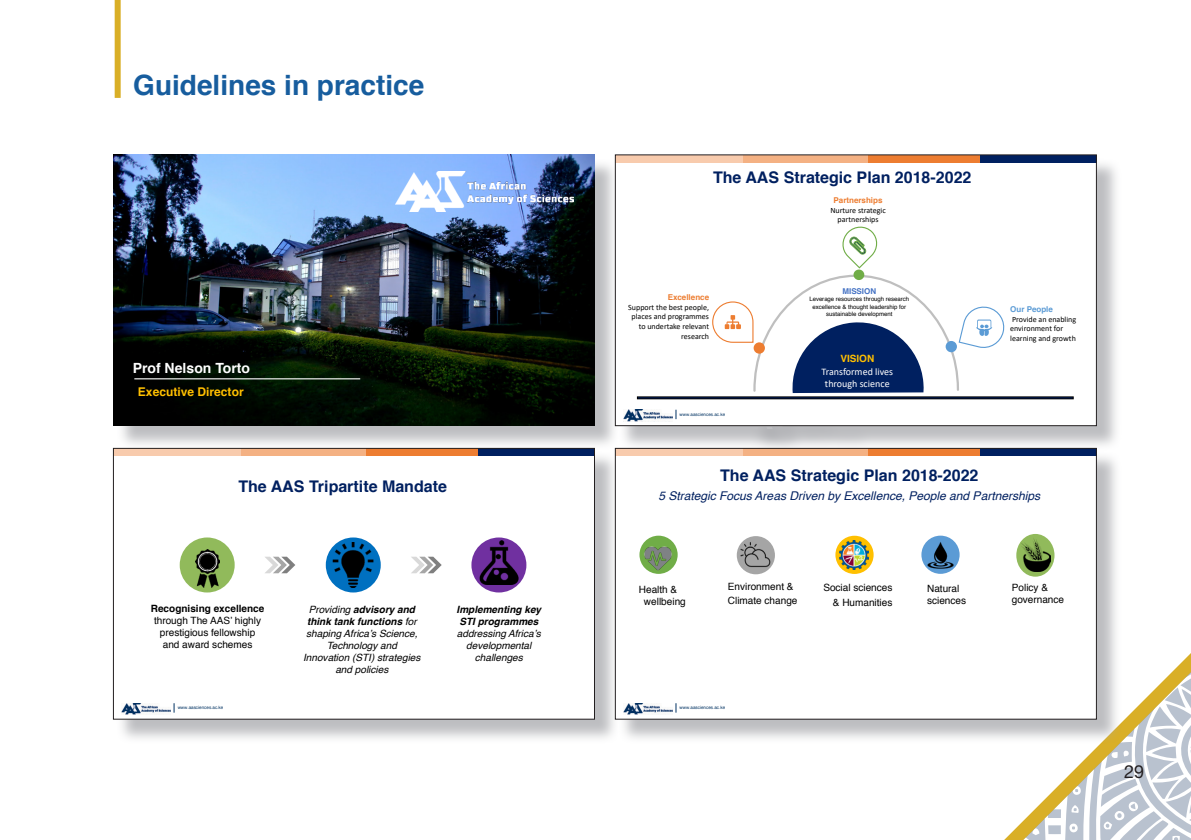
<style>
.page{position:relative;width:1191px;height:840px;background:#fff}
.page>*{position:absolute;margin:0;border:0;box-sizing:border-box;transform-origin:0 0}
.t1{font:700 28px "Helvetica";color:#175d9e}
.t2{font:18px "Helvetica Neue LT Std";color:#231f20}
.t3{font:700 16px "Helvetica";color:#002060}
.t4{font:700 14px "Helvetica";color:#fff}
.t5{font:italic 12px "Helvetica";color:#002060}
.t6{font:700 12px "Helvetica";color:#ffc000}
.t7{font:italic 10px/12px "Helvetica";color:#000;text-align:center}
.t8{font:10px/12px "Helvetica";color:#000}
.t9{font:10px/12.2px "Calibri";color:#fff;text-align:center}
.t10{font:8px/9.4px "Calibri";color:#000;text-align:center}
.t11{font:700 8px "Helvetica";letter-spacing:.005em;color:#4472c4}
.t12{font:6px/7.2px "Helvetica";letter-spacing:-.005em;color:#000;text-align:center}
.t13{font:4.6px "Helvetica";color:#003262}
.s1{font-weight:700}
.s2{font-family:"Helvetica";font-weight:700;color:#ed7d31}
.s3{font-family:"Helvetica";font-weight:700;color:#5b9bd5}
.s4{font-family:"Helvetica";font-weight:700;color:#ffc000}
</style>
<div class="page">
<svg style="left:1009px;top:658px;width:182px;height:181px"></svg>
<div style="left:115px;top:0;width:6px;height:98px;background:#d9af27"></div>
<div style="left:116px;top:158px;width:503px;height:292px;background:#a8a9ad;opacity:.75"></div>
<img style="left:113px;top:155px;width:481px;height:270px">
<hr style="left:134px;top:378px;width:226px;height:1px;background:#fff">
<img style="left:395px;top:171px;width:179px;height:40px">
<div style="left:116px;top:451px;width:503px;height:293px;background:#a8a9ad;opacity:.75"></div>
<div style="left:113px;top:448px;width:481px;height:270px;background:#fff"></div>
<div style="left:113px;top:448px;width:132px;height:8px;background:#f8cbad"></div>
<div style="left:242px;top:448px;width:124px;height:8px;background:#f4b183"></div>
<div style="left:366px;top:448px;width:116px;height:8px;background:#ed7d31"></div>
<div style="left:478px;top:448px;width:116px;height:8px;background:#002060"></div>
<img style="left:121px;top:703px;width:49px;height:11px">
<svg style="left:265px;top:556px;width:30px;height:17px"></svg>
<svg style="left:411px;top:556px;width:31px;height:17px"></svg>
<svg style="left:471px;top:537px;width:55px;height:55px"></svg>
<img style="left:477px;top:540px;width:44px;height:44px">
<div style="left:326px;top:537px;width:55px;height:55px;background:#0070c0;border-radius:50%"></div>
<img style="left:330px;top:542px;width:45px;height:45px">
<div style="left:180px;top:537px;width:55px;height:55px;background:#91ba5b;border-radius:50%"></div>
<img style="left:195px;top:549px;width:24px;height:38px">
<div style="left:113px;top:448px;width:482px;height:271px;border:1px solid #231f20"></div>
<div style="left:618px;top:157px;width:503px;height:293px;background:#a8a9ad;opacity:.75"></div>
<div style="left:615px;top:155px;width:481px;height:270px;background:#fff"></div>
<div style="left:615px;top:155px;width:132px;height:7px;background:#f8cbad"></div>
<div style="left:743px;top:155px;width:125px;height:7px;background:#f4b183"></div>
<div style="left:868px;top:155px;width:116px;height:8px;background:#ed7d31"></div>
<div style="left:980px;top:155px;width:116px;height:7px;background:#002060"></div>
<img style="left:623px;top:409px;width:49px;height:12px">
<svg style="left:712px;top:226px;width:293px;height:167px"></svg>
<div style="left:637px;top:396px;width:436px;height:3px;border:1px solid #000"></div>
<div style="left:618px;top:451px;width:503px;height:293px;background:#a8a9ad;opacity:.75"></div>
<div style="left:615px;top:448px;width:481px;height:270px;background:#fff"></div>
<div style="left:615px;top:448px;width:132px;height:8px;background:#f8cbad"></div>
<div style="left:743px;top:448px;width:125px;height:8px;background:#f4b183"></div>
<div style="left:868px;top:448px;width:116px;height:8px;background:#ed7d31"></div>
<div style="left:980px;top:448px;width:116px;height:8px;background:#002060"></div>
<img style="left:623px;top:703px;width:49px;height:11px">
<svg style="left:639px;top:535px;width:38px;height:38px"></svg>
<svg style="left:835px;top:535px;width:38px;height:38px"></svg>
<svg style="left:1016px;top:533px;width:38px;height:43px"></svg>
<div style="left:921px;top:535px;width:38px;height:38px;background:#5b9bd5;border-radius:50%"></div>
<img style="left:639px;top:538px;width:39px;height:36px">
<img style="left:839px;top:540px;width:29px;height:29px">
<img style="left:926px;top:540px;width:29px;height:29px">
<img style="left:736px;top:536px;width:39px;height:38px">
<img style="left:1020px;top:537px;width:30px;height:34px">
<div style="left:615px;top:448px;width:481px;height:271px;border:1px solid #231f20"></div>
<h1 class="t1" style="left:133px;top:62px;width:293px">Guidelines in practice</h1>
<p class="t4" style="left:133px;top:356px;width:119px">Prof Nelson Torto</p>
<p class="t6" style="left:138px;top:382px;width:107px">Executive Director</p>
<p class="t3" style="left:238px;top:473px;width:210px">The AAS Tripartite Mandate</p>
<p class="t8" style="left:151px;top:602px;width:115px;text-align:center"><span class="s1">Recognising excellence </span>through The AAS’ highly prestigious fellowship and award schemes</p>
<p class="t7" style="left:303px;top:603px;width:119px">Providing <span class="s1">advisory and think tank functions</span> for shaping Africa’s Science,<br>Technology and<br>Innovation (STI) strategies and policies</p>
<p class="t7" style="left:456px;top:603px;width:86px"><span class="s1">Implementing key<br>STI programmes </span>addressing Africa’s developmental challenges</p>
<p class="t13" style="left:178px;top:703px;width:47px">www.aasciences.ac.ke</p>
<p class="t3" style="left:713px;top:165px;width:260px">The AAS Strategic Plan 2018-2022</p>
<p class="t10" style="left:830px;top:195px;width:57px"><span class="s2">Partnerships<br></span>Nurture strategic partnerships</p>
<p class="t11" style="left:842px;top:284px;width:35px">MISSION</p>
<p class="t12" style="left:809px;top:295px;width:101px">Leverage resources through research excellence &amp; thought leadership for sustainable development</p>
<p class="t10" style="left:628px;top:292px;width:82px;text-align:right"><span class="s2">Excellence<br></span>Support the best people, places and programmes to undertake relevant research</p>
<p class="t10" style="left:1010px;top:304px;width:67px;text-align:left"><span class="s3">Our People<br></span>Provide an enabling environment for learning and growth</p>
<p class="t13" style="left:679px;top:410px;width:47px">www.aasciences.ac.ke</p>
<p class="t9" style="left:821px;top:352px;width:73px"><span class="s4">VISION<br></span>Transformed lives through science</p>
<p class="t3" style="left:720px;top:462px;width:260px">The AAS Strategic Plan 2018-2022</p>
<p class="t5" style="left:658px;top:486px;width:383px">5 Strategic Focus Areas Driven by Excellence, People and Partnerships</p>
<p class="t8" style="left:728px;top:579px;width:71px;line-height:14.6px">Environment &amp;<br>Climate change</p>
<p class="t8" style="left:644px;top:583px;width:43px;text-indent:-5px">Health &amp; wellbeing</p>
<p class="t8" style="left:823px;top:580px;width:71px;line-height:14.6px;text-align:right">Social sciences &amp; Humanities</p>
<p class="t8" style="left:1011px;top:581px;width:54px">Policy &amp; governance</p>
<p class="t8" style="left:927px;top:582px;width:41px">Natural sciences</p>
<p class="t13" style="left:679px;top:703px;width:47px">www.aasciences.ac.ke</p>
<h2 class="t2" style="left:1124px;top:760px;width:22px">29</h2>
</div>
